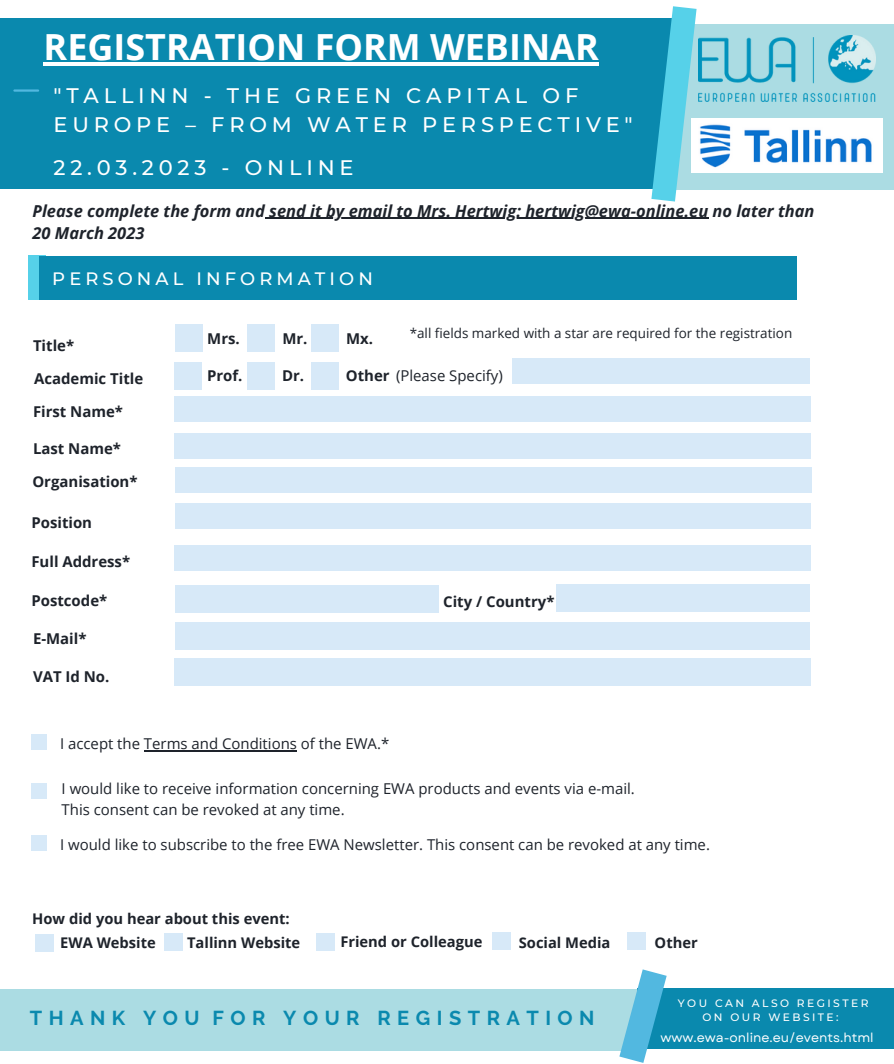
<style>
.page{position:relative;width:894px;height:1064px;background:#fff}
.page>*{position:absolute;margin:0;border:0;box-sizing:border-box;transform-origin:0 0}
.t1{font:700 36px "Open Sans";color:#fff}
.t2{font:500 21px/28.8px "Montserrat";letter-spacing:.23em;color:#fff}
.t3{font:700 20.1px "Raleway";letter-spacing:.32em;color:#0a89ae}
.t4{font:500 17.85px "Montserrat";letter-spacing:.23em;color:#fff}
.t5{font:italic 700 16.5px/22.5px "Open Sans";color:#1e232b}
.t6{font:15px/20.2px "Open Sans";color:#1e232b}
.t7{font:700 15px "Open Sans";color:#1e232b}
.t8{font:700 14.7px/24.9px "Open Sans";color:#1e232b}
.t9{font:13.5px "Open Sans";color:#1e232b}
.t10{font:12.75px "Garet";color:#fff}
.t11{font:500 10.65px/14.2px "Montserrat";letter-spacing:.23em;color:#fff;text-align:center}
.s1{font-weight:700}
</style>
<div class="page">
<div style="left:0;top:18px;width:683px;height:171px;background:#0a89ae"></div>
<hr style="left:14px;top:89px;width:24px;height:3px;background:#52b8e0">
<div style="left:0;top:988px;width:640px;height:62px;background:#abdce3"></div>
<div style="left:637px;top:988px;width:256px;height:60px;background:#0a89ae"></div>
<svg style="left:768px;top:189px;width:98px;height:1px"></svg>
<div style="left:175px;top:396px;width:635px;height:25px;background:#d7e9f8"></div>
<div style="left:31px;top:733px;width:16px;height:15px;background:#d7e9f8"></div>
<div style="left:175px;top:622px;width:634px;height:27px;background:#d7e9f8"></div>
<div style="left:175px;top:324px;width:27px;height:27px;background:#d7e9f8"></div>
<div style="left:247px;top:324px;width:28px;height:27px;background:#d7e9f8"></div>
<div style="left:28px;top:255px;width:18px;height:44px;background:#56d1e9"></div>
<div style="left:39px;top:256px;width:757px;height:44px;background:#0a89ae"></div>
<div style="left:673px;top:24px;width:220px;height:165px;background:#abdce3"></div>
<svg style="left:651px;top:6px;width:59px;height:213px"></svg>
<svg style="left:600px;top:941px;width:85px;height:122px"></svg>
<div style="left:311px;top:324px;width:28px;height:27px;background:#d7e9f8"></div>
<div style="left:175px;top:362px;width:27px;height:27px;background:#d7e9f8"></div>
<div style="left:247px;top:362px;width:28px;height:27px;background:#d7e9f8"></div>
<div style="left:311px;top:362px;width:28px;height:27px;background:#d7e9f8"></div>
<div style="left:512px;top:358px;width:297px;height:25px;background:#d7e9f8"></div>
<div style="left:175px;top:433px;width:635px;height:25px;background:#d7e9f8"></div>
<div style="left:176px;top:467px;width:635px;height:26px;background:#d7e9f8"></div>
<div style="left:175px;top:545px;width:635px;height:26px;background:#d7e9f8"></div>
<div style="left:32px;top:783px;width:15px;height:15px;background:#d7e9f8"></div>
<div style="left:31px;top:835px;width:16px;height:15px;background:#d7e9f8"></div>
<div style="left:175px;top:503px;width:635px;height:25px;background:#d7e9f8"></div>
<div style="left:35px;top:933px;width:18px;height:18px;background:#d7e9f8"></div>
<div style="left:164px;top:932px;width:18px;height:18px;background:#d7e9f8"></div>
<div style="left:316px;top:932px;width:19px;height:18px;background:#d7e9f8"></div>
<div style="left:492px;top:931px;width:18px;height:18px;background:#d7e9f8"></div>
<div style="left:176px;top:584px;width:263px;height:28px;background:#d7e9f8"></div>
<div style="left:175px;top:658px;width:635px;height:27px;background:#d7e9f8"></div>
<img style="left:698px;top:35px;width:177px;height:67px">
<div style="left:556px;top:584px;width:253px;height:27px;background:#d7e9f8"></div>
<div style="left:627px;top:931px;width:18px;height:18px;background:#d7e9f8"></div>
<img style="left:691px;top:119px;width:190px;height:54px">
<hr style="left:44px;top:62px;width:554px;height:3px;background:#fff">
<hr style="left:265px;top:217px;width:443px;height:2px;background:#1e232b">
<hr style="left:144px;top:750px;width:153px;height:1px;background:#1e232b">
<h1 class="t1" style="left:44px;top:21px;width:556px">REGISTRATION FORM WEBINAR</h1>
<h2 class="t2" style="left:53px;top:81px;width:580px">"TALLINN - THE GREEN CAPITAL OF<br>EUROPE – FROM WATER PERSPECTIVE"</h2>
<h2 class="t2" style="left:53px;top:153px;width:301px">22.03.2023 - ONLINE</h2>
<p class="t5" style="left:33px;top:199px;width:783px">Please complete the form and send it by email to Mrs. Hertwig: hertwig@ewa-online.eu no later than<br>20 March 2023</p>
<p class="t4" style="left:52px;top:267px;width:322px">PERSONAL INFORMATION</p>
<p class="t9" style="left:409px;top:323px;width:384px">*all fields marked with a star are required for the registration</p>
<p class="t7" style="left:346px;top:328px;width:28px">Mx.</p>
<p class="t7" style="left:207px;top:328px;width:34px">Mrs.</p>
<p class="t7" style="left:282px;top:328px;width:27px">Mr.</p>
<p class="t7" style="left:282px;top:365px;width:24px">Dr.</p>
<p class="t7" style="left:33px;top:334px;width:43px">Title*</p>
<p class="t7" style="left:34px;top:368px;width:111px">Academic Title</p>
<p class="t7" style="left:207px;top:365px;width:37px">Prof.</p>
<p class="t6" style="left:346px;top:365px;width:158px"><span class="s1">Other</span> (Please Specify)</p>
<p class="t7" style="left:33px;top:401px;width:92px">First Name*</p>
<p class="t7" style="left:33px;top:437px;width:89px">Last Name*</p>
<p class="t7" style="left:32px;top:470px;width:107px">Organisation*</p>
<p class="t7" style="left:31px;top:512px;width:62px">Position</p>
<p class="t7" style="left:31px;top:550px;width:100px">Full Address*</p>
<p class="t7" style="left:31px;top:589px;width:77px">Postcode*</p>
<p class="t7" style="left:33px;top:628px;width:55px">E-Mail*</p>
<p class="t7" style="left:33px;top:666px;width:78px">VAT Id No.</p>
<p class="t7" style="left:443px;top:590px;width:113px">City / Country*</p>
<p class="t6" style="left:60px;top:733px;width:330px">I accept the Terms and Conditions of the EWA.*</p>
<p class="t6" style="left:62px;top:778px;width:574px">I would like to receive information concerning EWA products and events via e-mail.<br>This consent can be revoked at any time.</p>
<p class="t6" style="left:60px;top:833px;width:651px">I would like to subscribe to the free EWA Newsletter. This consent can be revoked at any time.</p>
<p class="t8" style="left:60px;top:905px;width:231px;text-indent:-28px">How did you hear about this event:<br>EWA Website</p>
<p class="t8" style="left:187px;top:930px;width:115px">Tallinn Website</p>
<p class="t8" style="left:340px;top:928px;width:144px">Friend or Colleague</p>
<p class="t8" style="left:654px;top:929px;width:45px">Other</p>
<p class="t8" style="left:518px;top:929px;width:93px">Social Media</p>
<h3 class="t3" style="left:30px;top:1006px;width:566px">THANK YOU FOR YOUR REGISTRATION</h3>
<p class="t11" style="left:677px;top:995px;width:192px">YOU CAN ALSO REGISTER<br>ON OUR WEBSITE:</p>
<p class="t10" style="left:660px;top:1027px;width:215px">www.ewa-online.eu/events.html</p>
</div>
